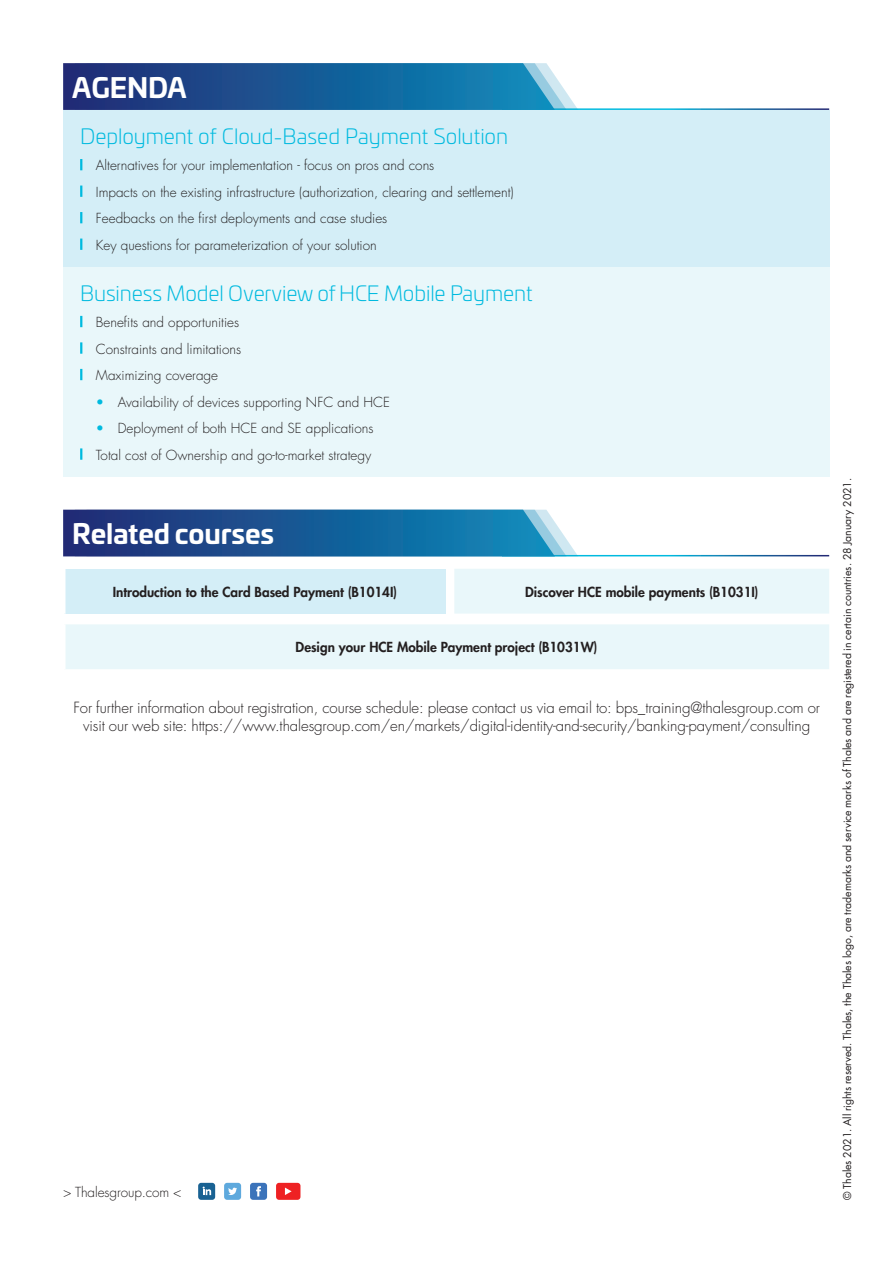
<style>
.page{position:relative;width:893px;height:1263px;background:#fff}
.page>*{position:absolute;margin:0;border:0;box-sizing:border-box;transform-origin:0 0}
.t1{font:700 27px "Univia Pro";letter-spacing:-.005em;color:#fff}
._02_List{font:300 21px "Univia Pro";letter-spacing:-.005em;color:#00badf}
.t2{font:300 15px/18px "Futura LT";letter-spacing:-.005em;color:#231f20;text-align:center}
._02_List-2{font:300 13.5px "Futura LT";color:#231f20}
._01_Text{font:800 13.5px "Futura LT";color:#231f20}
._02_List-3{font:800 13.5px "Futura LT";color:#231f20}
.t3{font:10.5px "Futura LT";letter-spacing:-.005em;color:#231f20}
.s1{color:#00badf}
</style>
<div class="page">
<div style="left:63px;top:110px;width:767px;height:157px;background:#d4eef7"></div>
<div style="left:63px;top:267px;width:767px;height:210px;background:#e9f7fa"></div>
<svg style="left:80px;top:159px;width:2px;height:11px"></svg>
<svg style="left:80px;top:186px;width:2px;height:11px"></svg>
<svg style="left:80px;top:212px;width:2px;height:11px"></svg>
<svg style="left:80px;top:239px;width:2px;height:11px"></svg>
<svg style="left:80px;top:316px;width:2px;height:11px"></svg>
<svg style="left:80px;top:342px;width:2px;height:12px"></svg>
<svg style="left:80px;top:369px;width:2px;height:11px"></svg>
<svg style="left:80px;top:448px;width:2px;height:12px"></svg>
<svg style="left:63px;top:63px;width:515px;height:47px;background:#25649d"></svg>
<svg style="left:66px;top:569px;width:763px;height:100px;background:#e6f5f9"></svg>
<svg style="left:63px;top:510px;width:515px;height:46px;background:#24639c"></svg>
<div style="left:224px;top:1183px;width:17px;height:17px;background:#5ea9dd;border-radius:3px"></div>
<svg style="left:228px;top:1188px;width:9px;height:7px"></svg>
<div style="left:198px;top:1183px;width:17px;height:17px;background:#196293;border-radius:3px"></div>
<svg style="left:203px;top:1186px;width:8px;height:9px"></svg>
<div style="left:250px;top:1183px;width:17px;height:17px;background:#3b73ba;border-radius:3px"></div>
<svg style="left:256px;top:1186px;width:5px;height:10px"></svg>
<div style="left:276px;top:1183px;width:24px;height:17px;background:#ee2123;border-radius:3px"></div>
<svg style="left:285px;top:1187px;width:7px;height:8px"></svg>
<p class="t1" style="left:72px;top:66px;width:116px">AGENDA</p>
<p class="_02_List" style="left:80px;top:121px;width:430px">Deployment of Cloud-Based Payment Solution</p>
<p class="_02_List-2" style="left:96px;top:157px;width:340px">Alternatives for your implementation - focus on pros and cons</p>
<p class="_02_List-2" style="left:96px;top:184px;width:419px">Impacts on the existing infrastructure (authorization, clearing and settlement)</p>
<p class="_02_List-2" style="left:96px;top:210px;width:293px">Feedbacks on the first deployments and case studies</p>
<p class="_02_List-2" style="left:96px;top:237px;width:282px">Key questions for parameterization of your solution</p>
<h1 class="_02_List" style="left:80px;top:278px;width:454px">Business Model Overview of HCE Mobile Payment</h1>
<p class="_02_List-2" style="left:96px;top:314px;width:145px">Benefits and opportunities</p>
<p class="_02_List-2" style="left:96px;top:341px;width:147px">Constraints and limitations</p>
<p class="_02_List-2" style="left:96px;top:367px;width:124px">Maximizing coverage</p>
<p class="_02_List-2" style="left:96px;top:394px;width:296px"><span class="s1">•</span> Availability of devices supporting NFC and HCE</p>
<p class="_02_List-2" style="left:96px;top:420px;width:279px"><span class="s1">•</span> Deployment of both HCE and SE applications</p>
<p class="_02_List-2" style="left:96px;top:447px;width:277px">Total cost of Ownership and go-to-market strategy</p>
<p class="t1" style="left:72px;top:512px;width:203px">Related courses</p>
<p class="_01_Text" style="left:113px;top:583px;width:286px">Introduction to the Card Based Payment (B1014I)</p>
<p class="_01_Text" style="left:525px;top:583px;width:235px">Discover HCE mobile payments (B1031I)</p>
<p class="_02_List-3" style="left:296px;top:638px;width:303px">Design your HCE Mobile Payment project (B1031W)</p>
<p class="t2" style="left:73px;top:699px;width:748px">For further information about registration, course schedule: please contact us via email to: bps_training@thalesgroup.com or visit our web site: https://www.thalesgroup.com/en/markets/digital-identity-and-security/banking-payment/consulting</p>
<p class="_02_List-2" style="left:63px;top:1183px;width:120px">&gt; Thalesgroup.com &lt;</p>
<p class="t3" style="left:840px;top:1200px;width:723px;rotate:-90deg">© Thales 2021. All rights reserved. Thales, the Thales logo, are trademarks and service marks of Thales and are registered in certain countries. 28 January 2021.</p>
</div>
